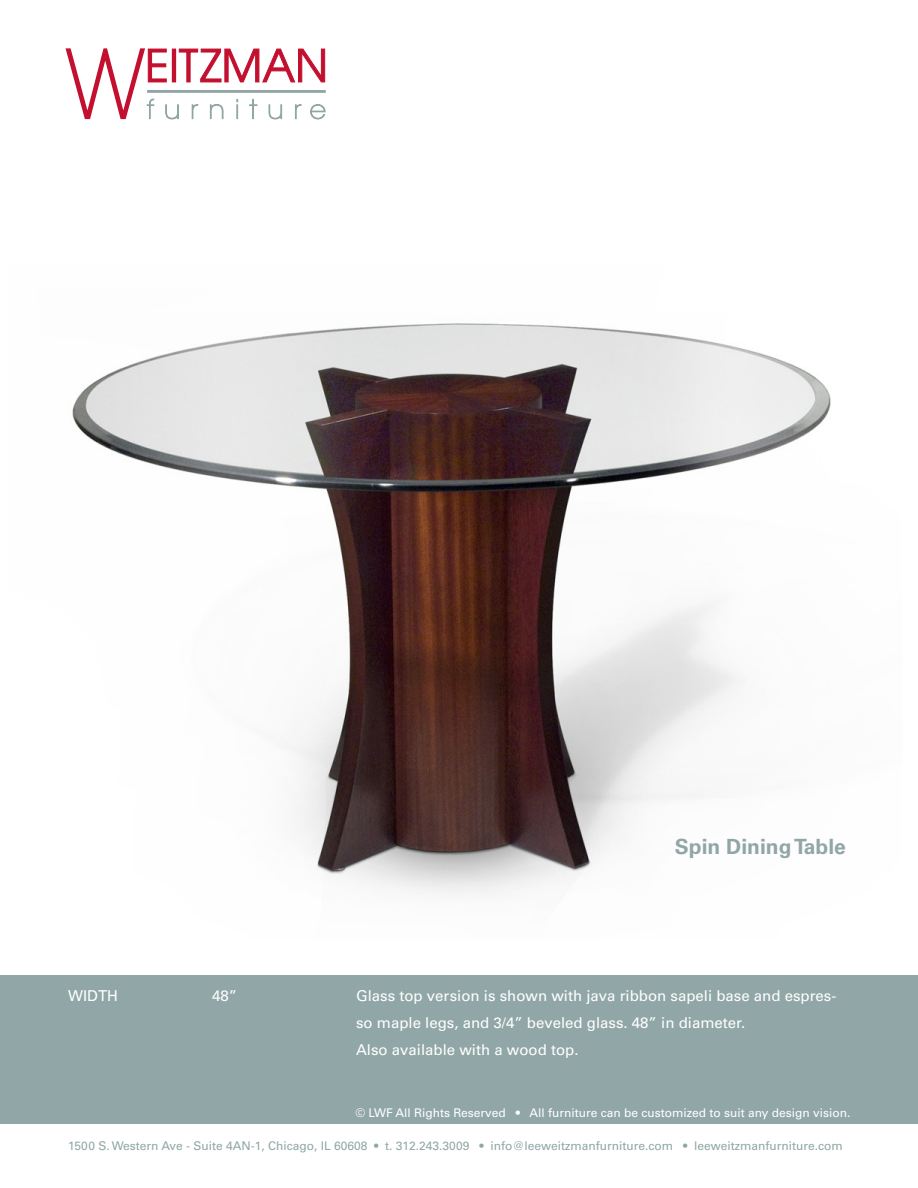
<style>
.page{position:relative;width:918px;height:1188px;background:#fff}
.page>*{position:absolute;margin:0;border:0;box-sizing:border-box;transform-origin:0 0}
.t1{font:700 21px "Univers LT Std";color:#91a6a6}
.t2{font:15px/27px "Univers LT Std";color:#fff}
.t3{font:12px "Univers LT Std";color:#91a6a6}
.t4{font:12px "Univers LT Std";color:#fff}
</style>
<div class="page">
<div style="left:0;top:976px;width:918px;height:148px;background:#91a6a6"></div>
<svg style="left:66px;top:48px;width:260px;height:71px"></svg>
<img style="left:72px;top:323px;width:759px;height:572px">
<p class="t1" style="left:675px;top:834px;width:173px">Spin Dining Table</p>
<p class="t2" style="left:68px;top:982px;width:51px">WIDTH</p>
<p class="t2" style="left:212px;top:982px;width:27px">48”</p>
<p class="t2" style="left:356px;top:982px;width:482px">Glass top version is shown with java ribbon sapeli base and espres&shy;so maple legs, and 3/4” beveled glass. 48” in diameter.</p>
<p class="t2" style="left:356px;top:1036px;width:224px">Also available with a wood top.</p>
<p class="t4" style="left:356px;top:1105px;width:496px">© LWF All Rights Reserved • All furniture can be customized to suit any design vision.</p>
<p class="t3" style="left:68px;top:1139px;width:776px">1500 S. Western Ave - Suite 4AN-1, Chicago, IL 60608 • t. 312.243.3009 • info@leeweitzmanfurniture.com • leeweitzmanfurniture.com</p>
</div>
